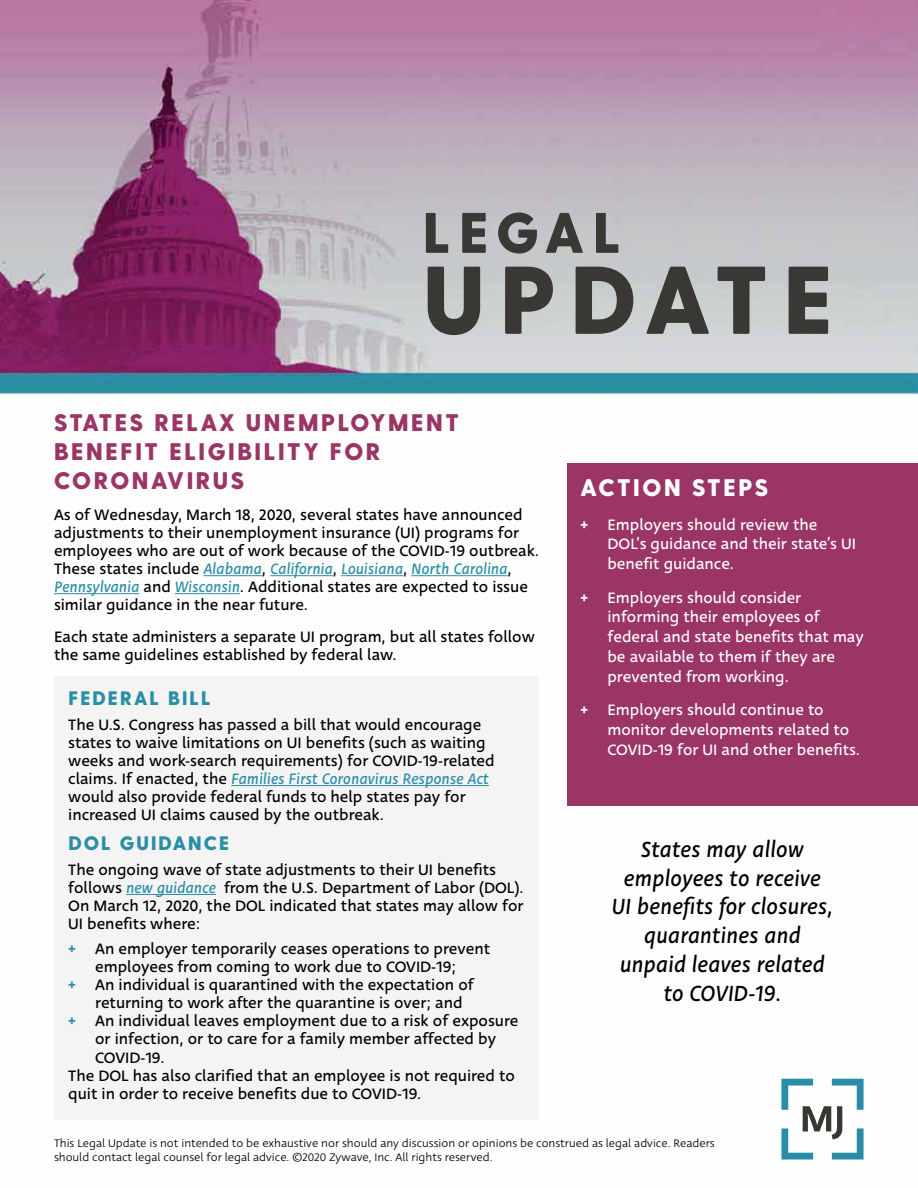
<style>
.page{position:relative;width:918px;height:1188px;background:#fff}
.page>*{position:absolute;margin:0;border:0;box-sizing:border-box;transform-origin:0 0}
.t1{font:800 96px "Greycliff CF";letter-spacing:.16em;color:#3a3834}
.t2{font:800 57px "Greycliff CF";letter-spacing:.145em;color:#3a3834}
.t3{font:italic 24px/28.8px "Deva Ideal";color:#000;text-align:center}
.t4{font:800 24px/28.8px "Greycliff CF";letter-spacing:.11em;color:#9a3566}
.t5{font:800 24px "Greycliff CF";letter-spacing:.11em;color:#fff}
.t6{font:800 19.5px "Greycliff CF";letter-spacing:.11em;color:#2a8ea5}
.t7{font:16.5px/18px "Deva Ideal";color:#000}
.t8{font:16.5px/19.8px "Deva Ideal";color:#fff}
.t9{font:12px/14.4px "Deva Ideal";color:#000}
.s1{font-style:italic;color:#2a8ea5}
.s2{font-weight:500;color:#2a8ea5}
.s3{font-weight:500}
</style>
<div class="page">
<img style="left:0;top:1px;width:918px;height:1119px">
<svg style="left:781px;top:1079px;width:83px;height:81px"></svg>
<div style="left:567px;top:464px;width:351px;height:342px;background:#9a3566"></div>
<div style="left:55px;top:676px;width:484px;height:443px;background:#f4f4f5"></div>
<hr style="left:231px;top:785px;width:258px;height:1px;background:#2a8ea5">
<hr style="left:126px;top:894px;width:90px;height:1px;background:#2a8ea5">
<hr style="left:204px;top:575px;width:58px;height:1px;background:#2a8ea5">
<hr style="left:270px;top:575px;width:63px;height:1px;background:#2a8ea5">
<hr style="left:341px;top:575px;width:62px;height:1px;background:#2a8ea5">
<hr style="left:411px;top:575px;width:97px;height:1px;background:#2a8ea5">
<hr style="left:54px;top:593px;width:85px;height:1px;background:#2a8ea5">
<hr style="left:175px;top:593px;width:65px;height:1px;background:#2a8ea5">
<h2 class="t2" style="left:423px;top:198px;width:199px">LEGAL</h2>
<h1 class="t1" style="left:423px;top:242px;width:411px">UPDATE</h1>
<h3 class="t4" style="left:54px;top:409px;width:406px">STATES RELAX UNEMPLOYMENT<br>BENEFIT ELIGIBILITY FOR<br>CORONAVIRUS</h3>
<p class="t7" style="left:54px;top:506px;width:487px">As of Wednesday, March 18, 2020, several states have announced adjustments to their unemployment insurance (UI) programs for employees who are out of work because of the COVID-19 outbreak.<br>These states include <span class="s1">Alabama</span>, <span class="s1">California</span>, <span class="s1">Louisiana</span>, <span class="s1">North Carolina</span>, <span class="s1">Pennsylvania</span> and <span class="s1">Wisconsin</span>. Additional states are expected to issue similar guidance in the near future.</p>
<p class="t7" style="left:54px;top:628px;width:482px">Each state administers a separate UI program, but all states follow the same guidelines established by federal law.</p>
<p class="t6" style="left:68px;top:686px;width:144px">FEDERAL BILL</p>
<p class="t7" style="left:68px;top:716px;width:428px">The U.S. Congress has passed a bill that would encourage states to waive limitations on UI benefits (such as waiting weeks and work-search requirements) for COVID-19-related claims. If enacted, the <span class="s1">Families First Coronavirus Response Act </span>would also provide federal funds to help states pay for increased UI claims caused by the outbreak.</p>
<p class="t6" style="left:68px;top:831px;width:162px">DOL GUIDANCE</p>
<p class="t7" style="left:68px;top:861px;width:457px">The ongoing wave of state adjustments to their UI benefits follows <span class="s1">new guidance</span> from the U.S. Department of Labor (DOL).<br>On March 12, 2020, the DOL indicated that states may allow for UI benefits where:</p>
<p class="t7" style="left:68px;top:940px;width:424px"><span class="s2">+</span> An employer temporarily ceases operations to prevent</p>
<p class="t7" style="left:95px;top:958px;width:363px">employees from coming to work due to COVID-19;</p>
<p class="t7" style="left:68px;top:976px;width:407px"><span class="s2">+</span> An individual is quarantined with the expectation of</p>
<p class="t7" style="left:95px;top:994px;width:369px">returning to work after the quarantine is over; and</p>
<p class="t7" style="left:68px;top:1012px;width:452px"><span class="s2">+</span> An individual leaves employment due to a risk of exposure</p>
<p class="t7" style="left:95px;top:1030px;width:402px">or infection, or to care for a family member affected by</p>
<p class="t7" style="left:68px;top:1049px;width:448px;text-indent:27px">COVID-19.<br>The DOL has also clarified that an employee is not required to quit in order to receive benefits due to COVID-19.</p>
<h3 class="t5" style="left:581px;top:473px;width:189px">ACTION STEPS</h3>
<p class="t8" style="left:607px;top:515px;width:250px;text-indent:-27px"><span class="s3">+</span> Employers should review the<br>DOL’s guidance and their state’s UI benefit guidance.</p>
<p class="t8" style="left:607px;top:588px;width:258px;text-indent:-27px"><span class="s3">+</span> Employers should consider informing their employees of federal and state benefits that may be available to them if they are prevented from working.</p>
<p class="t8" style="left:607px;top:700px;width:254px;text-indent:-27px"><span class="s3">+</span> Employers should continue to monitor developments related to<br>COVID-19 for UI and other benefits.</p>
<h3 class="t3" style="left:612px;top:835px;width:223px">States may allow employees to receive<br>UI benefits for closures, quarantines and unpaid leaves related to COVID-19.</h3>
<p class="t9" style="left:54px;top:1136px;width:662px">This Legal Update is not intended to be exhaustive nor should any discussion or opinions be construed as legal advice. Readers should contact legal counsel for legal advice. ©2020 Zywave, Inc. All rights reserved.</p>
</div>
